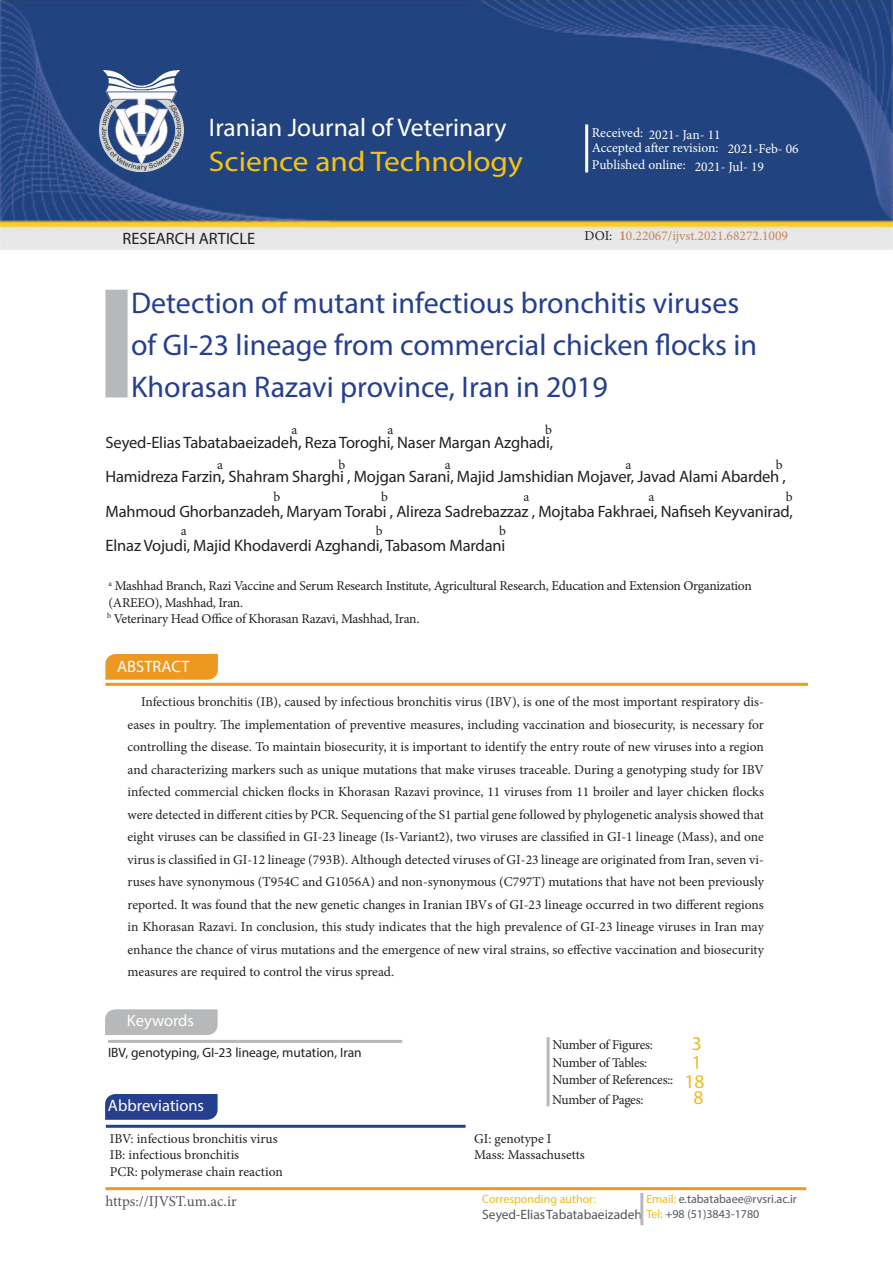
<style>
.page{position:relative;width:893px;height:1263px;background:#fff}
.page>*{position:absolute;margin:0;border:0;box-sizing:border-box;transform-origin:0 0}
.t1{font:30px/42px "Myriad Pro";color:#253f8e}
.t2{font:28.5px "Myriad Pro";color:#f4c314;scale:1.1 1}
.t3{font:25.5px "Myriad Pro";color:#fff}
.t4{font:19.5px/38.1px "Myriad Pro";color:#ecbb1c;text-align:center}
.t5{font:16.5px/34.5px "Myriad Pro";letter-spacing:-.01em;color:#231f20}
.t6{font:16.5px "Myriad Pro";color:#fff}
.t7{font:15px "Minion Pro";color:#53555c}
.t8{font:13.5px/22.5px "Minion Pro";letter-spacing:-.015em;color:#231f20}
.t9{font:13.5px/13.4px "Minion Pro";color:#fff}
.t10{font:13.5px "Myriad Pro";color:#231f20}
.t11{font:13.5px "Minion Pro";color:#ce8253}
.t12{font:13.5px "Myriad Pro";color:#52565c}
.t13{font:12px/14.4px "Myriad Pro";color:#52565c}
.t14{font:12px "Myriad Pro";color:#ecbb1c}
.s1{font-size:18px}
.s2{color:#ecbb1c}
</style>
<div class="page">
<img style="left:0;top:1px;width:893px;height:248px">
<img style="left:99px;top:70px;width:84px;height:101px">
<hr style="left:585px;top:124px;width:3px;height:48px;background:#fffefe">
<svg style="left:105px;top:653px;width:113px;height:27px;background:#ed9e2f"></svg>
<div style="left:105px;top:1009px;width:113px;height:26px;background:#b6b8b9"></div>
<div style="left:105px;top:1094px;width:113px;height:26px;background:#253f8e"></div>
<div style="left:105px;top:290px;width:23px;height:107px;background:#b6b8b9;border:3px solid #b6b8b9"></div>
<hr style="left:105px;top:683px;width:703px;height:3px;background:#ec9821">
<hr style="left:108px;top:1040px;width:294px;height:3px;background:#b6b8b9">
<hr style="left:106px;top:1125px;width:360px;height:3px;background:#253f8e">
<hr style="left:105px;top:1187px;width:701px;height:3px;background:#ec9821">
<hr style="left:640px;top:1193px;width:3px;height:32px;background:#b7b8b9">
<hr style="left:547px;top:1037px;width:3px;height:69px;background:#b7b8b9">
<h3 class="t3" style="left:209px;top:112px;width:299px">Iranian Journal of Veterinary</h3>
<h2 class="t2" style="left:209px;top:143px;width:287px">Science and Technology</h2>
<p class="t9" style="left:592px;top:128px;width:130px">Received: 2021- Jan- 11<br>Accepted after revision:</p>
<p class="t9" style="left:592px;top:158px;width:95px">Published online:</p>
<p class="t9" style="left:728px;top:143px;width:72px">2021-Feb- 06</p>
<p class="t9" style="left:695px;top:160px;width:71px">2021- Jul- 19</p>
<p class="t5" style="left:123px;top:221px;width:134px">RESEARCH ARTICLE</p>
<p class="t8" style="left:585px;top:224px;width:29px">DOI:</p>
<p class="t11" style="left:619px;top:226px;width:170px">10.22067/ijvst.2021.68272.1009</p>
<h1 class="t1" style="left:131px;top:281px;width:627px">Detection of mutant infectious bronchitis viruses of GI-23 lineage from commercial chicken flocks in<br>Khorasan Razavi province, Iran in 2019</h1>
<p class="t5" style="left:106px;top:425px;width:689px">Seyed-Elias Tabatabaeizadeh<span class="s1">,</span> Reza Toroghi, Naser Margan Azghadi,<br>Hamidreza Farzin<span class="s1">,</span> Shahram Sharghi , Mojgan Sarani, Majid Jamshidian Mojaver, Javad Alami Abardeh , Mahmoud Ghorbanzadeh, Maryam Torabi , Alireza Sadrebazzaz , Mojtaba Fakhraei, Nafiseh Keyvanirad, Elnaz Vojudi, Majid Khodaverdi Azghandi, Tabasom Mardani</p>
<p class="t8" style="left:107px;top:578px;width:646px;line-height:16.2px"><sup>a</sup> Mashhad Branch, Razi Vaccine and Serum Research Institute, Agricultural Research, Education and Extension Organization (AREEO), Mashhad, Iran.<br><sup>b</sup> Veterinary Head Office of Khorasan Razavi, Mashhad, Iran.</p>
<p class="t8" style="left:291px;top:418px;width:7px">a</p>
<p class="t8" style="left:387px;top:418px;width:7px">a</p>
<p class="t8" style="left:545px;top:418px;width:8px">b</p>
<p class="t8" style="left:217px;top:453px;width:7px">a</p>
<p class="t8" style="left:338px;top:453px;width:8px">b</p>
<p class="t8" style="left:445px;top:453px;width:7px">a</p>
<p class="t8" style="left:625px;top:453px;width:7px">a</p>
<p class="t8" style="left:776px;top:453px;width:8px">b</p>
<p class="t8" style="left:381px;top:486px;width:8px">b</p>
<p class="t8" style="left:648px;top:486px;width:7px">a</p>
<p class="t8" style="left:786px;top:486px;width:8px">b</p>
<p class="t8" style="left:273px;top:486px;width:8px">b</p>
<p class="t8" style="left:523px;top:486px;width:7px">a</p>
<p class="t8" style="left:499px;top:520px;width:8px">b</p>
<p class="t8" style="left:181px;top:520px;width:7px">a</p>
<p class="t8" style="left:376px;top:520px;width:8px">b</p>
<p class="t6" style="left:117px;top:656px;width:74px">ABSTRACT</p>
<p class="t8" style="left:128px;top:691px;width:638px;text-align:justify;text-indent:13px">Infectious bronchitis (IB), caused by infectious bronchitis virus (IBV), is one of the most important respiratory dis&shy;eases in poultry. The implementation of preventive measures, including vaccination and biosecurity, is necessary for controlling the disease. To maintain biosecurity, it is important to identify the entry route of new viruses into a region and characterizing markers such as unique mutations that make viruses traceable. During a genotyping study for IBV infected commercial chicken flocks in Khorasan Razavi province, 11 viruses from 11 broiler and layer chicken flocks were detected in different cities by PCR. Sequencing of the S1 partial gene followed by phylogenetic analysis showed that eight viruses can be classified in GI-23 lineage (Is-Variant2), two viruses are classified in GI-1 lineage (Mass), and one virus is classified in GI-12 lineage (793B). Although detected viruses of GI-23 lineage are originated from Iran, seven vi&shy;ruses have synonymous (T954C and G1056A) and non-synonymous (C797T) mutations that have not been previously reported. It was found that the new genetic changes in Iranian IBVs of GI-23 lineage occurred in two different regions in Khorasan Razavi. In conclusion, this study indicates that the high prevalence of GI-23 lineage viruses in Iran may enhance the chance of virus mutations and the emergence of new viral strains, so effective vaccination and biosecurity measures are required to control the virus spread.</p>
<p class="t6" style="left:127px;top:1010px;width:69px">Keywords</p>
<p class="t10" style="left:108px;top:1044px;width:255px">IBV, genotyping, GI-23 lineage, mutation, Iran</p>
<p class="t6" style="left:108px;top:1095px;width:98px">Abbreviations</p>
<p class="t8" style="left:553px;top:1035px;width:122px;line-height:17.5px">Number of Figures:<br>Number of Tables:<br>Number of References::</p>
<h3 class="t4" style="left:684px;top:1024px;width:22px">3<br>18</h3>
<h3 class="t4" style="left:692px;top:1043px;width:12px">1</h3>
<p class="t8" style="left:552px;top:1088px;width:93px">Number of Pages:</p>
<h3 class="t4" style="left:693px;top:1078px;width:12px">8</h3>
<p class="t8" style="left:110px;top:1131px;width:175px;line-height:16.2px">IBV: infectious bronchitis virus<br>IB: infectious bronchitis<br>PCR: polymerase chain reaction</p>
<p class="t8" style="left:474px;top:1131px;width:112px;line-height:16.2px">GI: genotype I<br>Mass: Massachusetts</p>
<p class="t7" style="left:105px;top:1191px;width:133px">https://IJVST.um.ac.ir</p>
<p class="t14" style="left:482px;top:1192px;width:115px">Corresponding author:</p>
<p class="t12" style="left:482px;top:1206px;width:161px">Seyed-Elias Tabatabaeizadeh</p>
<p class="t13" style="left:646px;top:1192px;width:152px"><span class="s2">Email:</span> e.tabatabaee@rvsri.ac.ir<br><span class="s2">Tel:</span> +98 (51)3843-1780</p>
</div>
